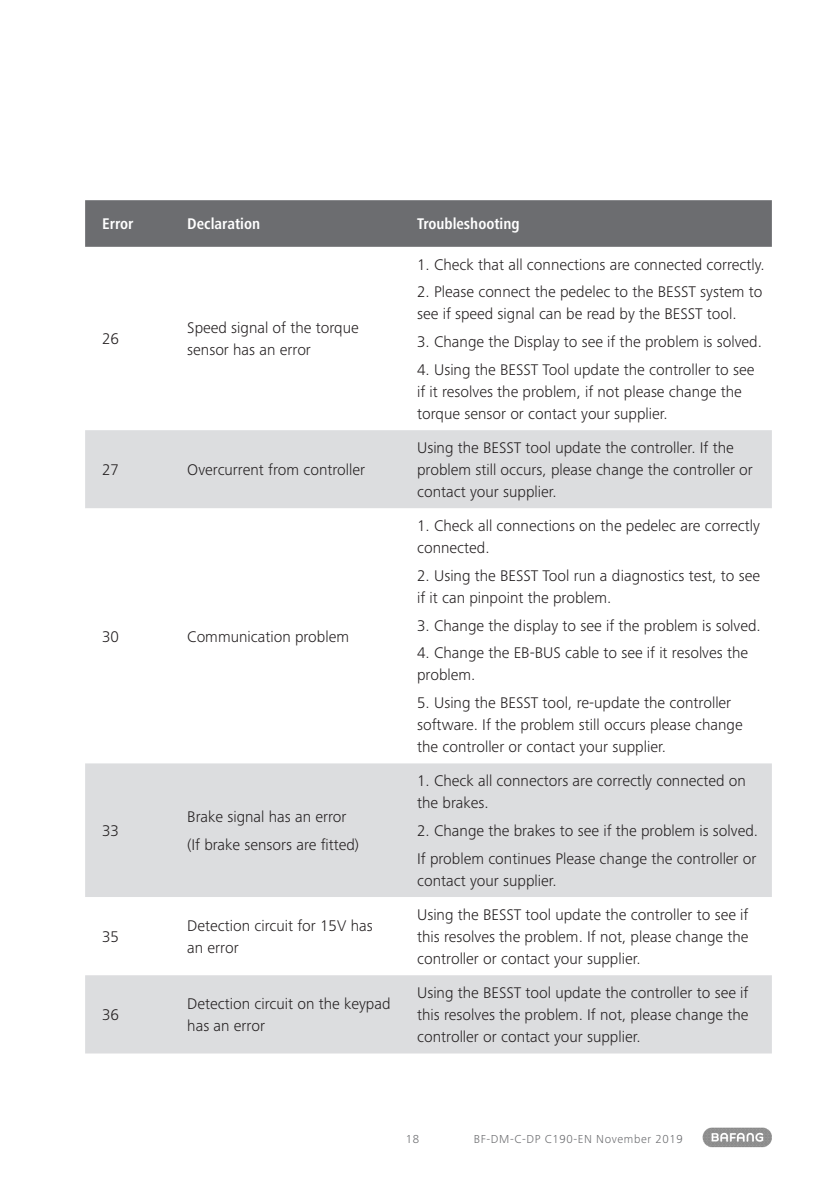
<style>
.page{position:relative;width:840px;height:1191px;background:#fff}
.page>*{position:absolute;margin:0;border:0;box-sizing:border-box;transform-origin:0 0}
.t1{font:300 16px/22px "Frutiger Next Pro";color:#231f20}
.BAF_Text_Kopfzeile_T{font:700 condensed 16px "Frutiger Next Pro";color:#fff}
.t2{font:300 12px "Frutiger Next Pro";letter-spacing:.05em;color:#6c6d70}
</style>
<div class="page">
<img style="left:702px;top:1127px;width:69px;height:21px">
<div style="left:85px;top:200px;width:686px;height:47px;background:#6c6d70"></div>
<div style="left:85px;top:430px;width:686px;height:78px;background:#dcdddf"></div>
<svg style="left:85px;top:763px;width:686px;height:290px;fill:#dcdddf"></svg>
<p class="BAF_Text_Kopfzeile_T" style="left:102px;top:215px;width:33px">Error</p>
<p class="BAF_Text_Kopfzeile_T" style="left:187px;top:215px;width:74px">Declaration</p>
<p class="BAF_Text_Kopfzeile_T" style="left:417px;top:215px;width:104px">Troubleshooting</p>
<p class="t1" style="left:102px;top:328px;width:18px">26</p>
<p class="t1" style="left:187px;top:317px;width:173px">Speed signal of the torque sensor has an error</p>
<p class="t1" style="left:102px;top:459px;width:18px">27</p>
<p class="t1" style="left:187px;top:459px;width:179px">Overcurrent from controller</p>
<p class="t1" style="left:102px;top:625px;width:18px">30</p>
<p class="t1" style="left:187px;top:625px;width:163px">Communication problem</p>
<p class="t1" style="left:102px;top:819px;width:18px">33</p>
<p class="t1" style="left:187px;top:806px;width:161px">Brake signal has an error</p>
<p class="t1" style="left:187px;top:833px;width:173px">(If brake sensors are fitted)</p>
<p class="t1" style="left:417px;top:253px;width:349px">1. Check that all connections are connected correctly.</p>
<p class="t1" style="left:417px;top:281px;width:346px">2. Please connect the pedelec to the BESST system to see if speed signal can be read by the BESST tool.</p>
<p class="t1" style="left:417px;top:331px;width:346px">3. Change the Display to see if the problem is solved.</p>
<p class="t1" style="left:417px;top:358px;width:338px">4. Using the BESST Tool update the controller to see if it resolves the problem, if not please change the torque sensor or contact your supplier.</p>
<p class="t1" style="left:417px;top:437px;width:337px">Using the BESST tool update the controller. If the problem still occurs, please change the controller or contact your supplier.</p>
<p class="t1" style="left:417px;top:515px;width:344px">1. Check all connections on the pedelec are correctly connected.</p>
<p class="t1" style="left:417px;top:564px;width:344px">2. Using the BESST Tool run a diagnostics test, to see if it can pinpoint the problem.</p>
<p class="t1" style="left:417px;top:614px;width:345px">3. Change the display to see if the problem is solved.</p>
<p class="t1" style="left:417px;top:642px;width:332px">4. Change the EB-BUS cable to see if it resolves the problem.</p>
<p class="t1" style="left:417px;top:691px;width:327px">5. Using the BESST tool, re-update the controller software. If the problem still occurs please change the controller or contact your supplier.</p>
<p class="t1" style="left:417px;top:770px;width:330px">1. Check all connectors are correctly connected on the brakes.</p>
<p class="t1" style="left:417px;top:819px;width:342px">2. Change the brakes to see if the problem is solved.</p>
<p class="t1" style="left:417px;top:847px;width:340px">If problem continues Please change the controller or contact your supplier.</p>
<p class="t1" style="left:102px;top:925px;width:18px">35</p>
<p class="t1" style="left:187px;top:914px;width:187px">Detection circuit for 15V has an error</p>
<p class="t1" style="left:417px;top:903px;width:333px;text-align:justify">Using the BESST tool update the controller to see if this resolves the problem. If not, please change the controller or contact your supplier.</p>
<p class="t1" style="left:102px;top:1003px;width:18px">36</p>
<p class="t1" style="left:187px;top:992px;width:204px">Detection circuit on the keypad has an error</p>
<p class="t1" style="left:417px;top:981px;width:333px;text-align:justify">Using the BESST tool update the controller to see if this resolves the problem. If not, please change the controller or contact your supplier.</p>
<p class="t2" style="left:405px;top:1132px;width:15px">18</p>
<p class="t2" style="left:473px;top:1132px;width:210px">BF-DM-C-DP C190-EN November 2019</p>
</div>
